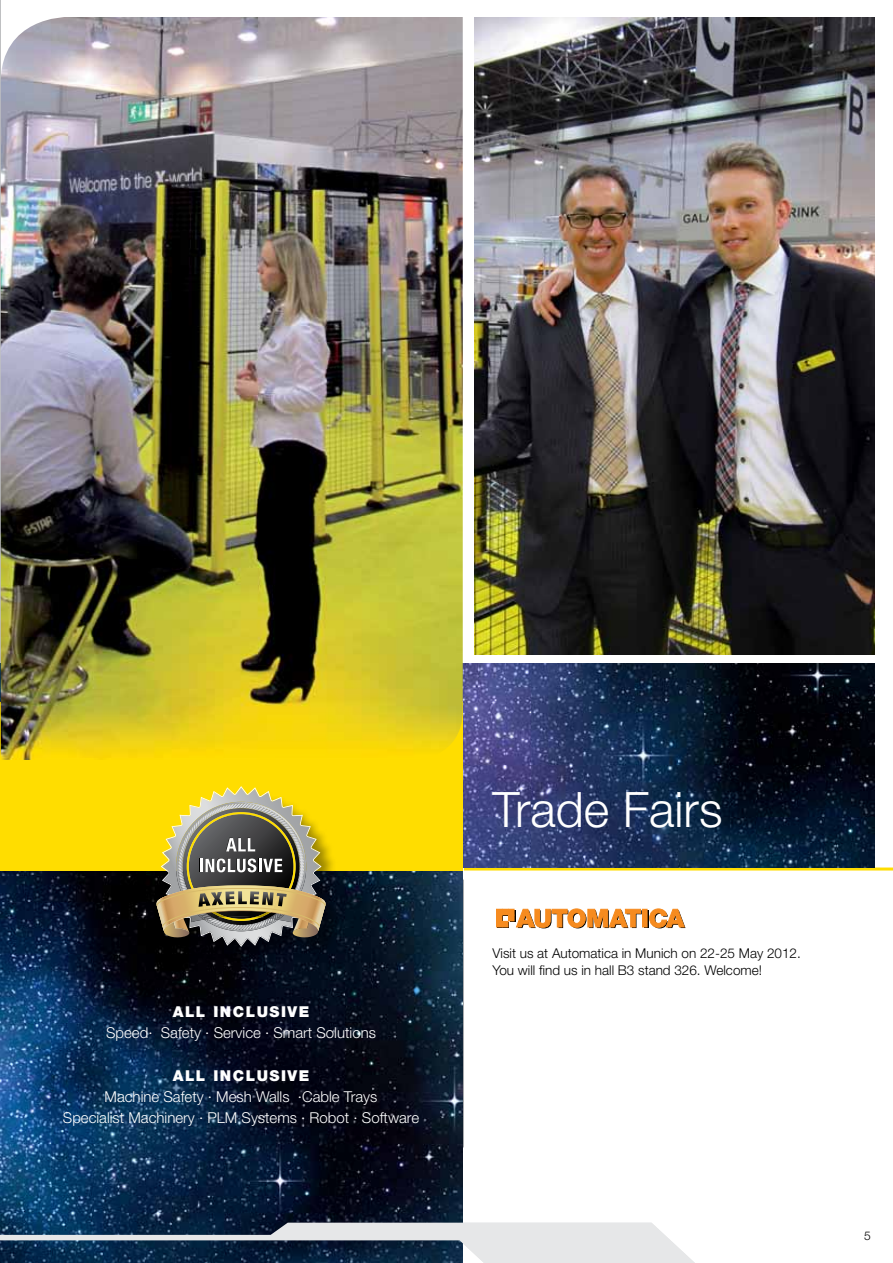
<style>
.page{position:relative;width:893px;height:1263px;background:#fff}
.page>*{position:absolute;margin:0;border:0;box-sizing:border-box;transform-origin:0 0}
.t1{font:300 48.9px "Helvetica Neue LT Pro";color:#fff}
.t2{font:300 15px/21px "Helvetica Neue LT Pro";color:#fff;text-align:center}
.t3{font:900 15px "Helvetica Neue LT Pro";letter-spacing:.1em;color:#fff}
.t4{font:300 13.5px/16.5px "Helvetica Neue LT Pro";color:#000}
.t5{font:300 12px "Helvetica Neue LT Pro";color:#000}
</style>
<div class="page">
<hr style="left:0;top:0;width:1px;height:1263px;background:#808285">
<hr style="left:464px;top:867px;width:429px;height:3px;background:#fd0">
<svg style="left:0;top:663px;width:874px;height:204px;background:#1c2a4a"></svg>
<img style="left:1px;top:870px;width:462px;height:353px">
<img style="left:475px;top:17px;width:399px;height:638px">
<hr style="left:463px;top:879px;width:1px;height:268px;background:#a7a9ac">
<svg style="left:644px;top:910px;width:4px;height:18px"></svg>
<svg style="left:496px;top:909px;width:146px;height:19px"></svg>
<div style="left:642px;top:909px;width:5px;height:18px;background:#f68b1f"></div>
<svg style="left:650px;top:909px;width:35px;height:19px"></svg>
<svg style="left:0;top:1223px;width:695px;height:40px;background:#798898"></svg>
<div style="left:1px;top:702px;width:462px;height:168px;background:#fd0"></div>
<div style="left:159px;top:789px;width:185px;height:175px;background:#000;opacity:.4"></div>
<svg style="left:156px;top:786px;width:169px;height:161px"></svg>
<img style="left:1px;top:17px;width:462px;height:743px">
<p class="t3" style="left:173px;top:1002px;width:138px">ALL INCLUSIVE</p>
<p class="t2" style="left:106px;top:1021px;width:271px">Speed· Safety · Service · Smart Solutions</p>
<p class="t3" style="left:173px;top:1067px;width:138px">ALL INCLUSIVE</p>
<p class="t2" style="left:63px;top:1086px;width:358px">Machine Safety · Mesh Walls ·Cable Trays<br>Specialist Machinery · PLM Systems · Robot · Software</p>
<h1 class="t1" style="left:492px;top:779px;width:232px">Trade Fairs</h1>
<p class="t4" style="left:492px;top:945px;width:310px">Visit us at Automatica in Munich on 22-25 May 2012.<br>You will find us in hall B3 stand 326. Welcome!</p>
<p class="t5" style="left:864px;top:1229px;width:8px">5</p>
</div>
